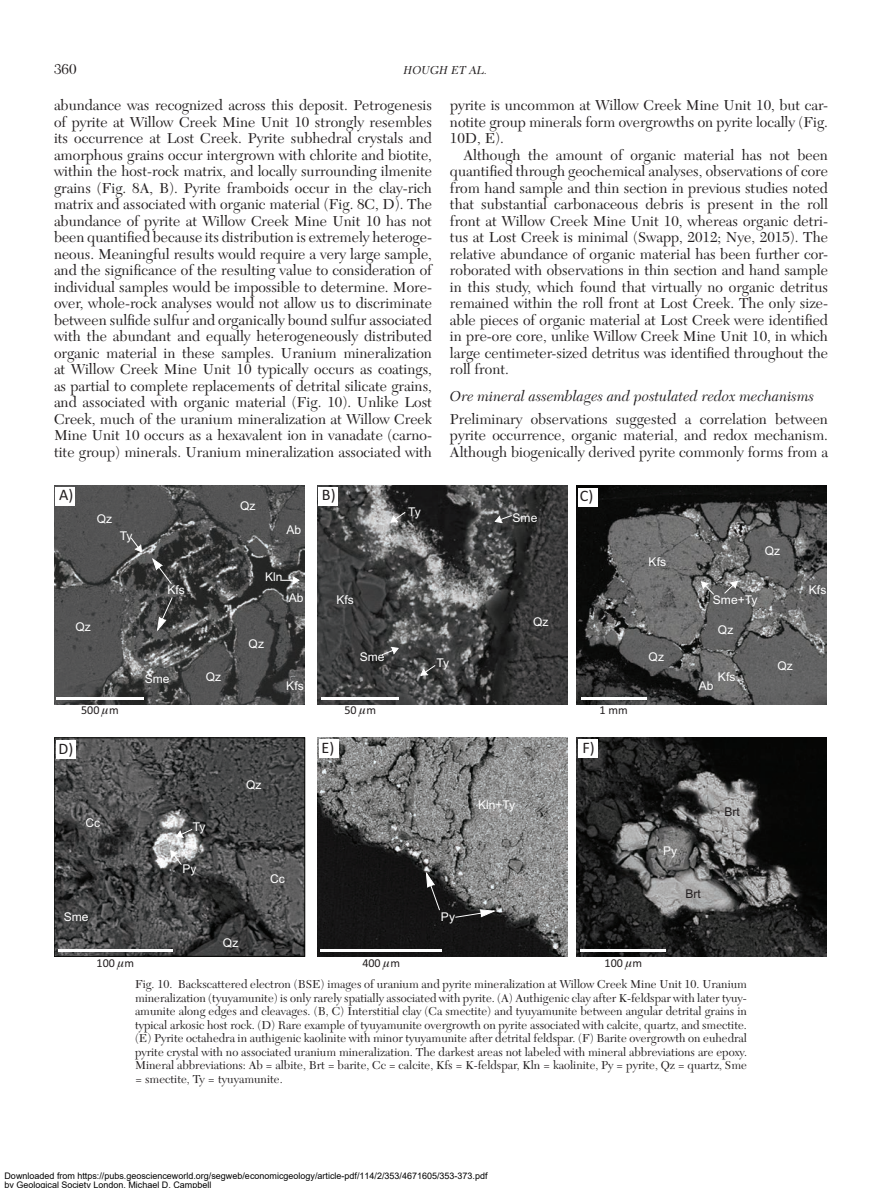
<style>
.page{position:relative;width:891px;height:1188px;background:#fff}
.page>*{position:absolute;margin:0;border:0;box-sizing:border-box;transform-origin:0 0}
.t1{font:16.05px "Calibri";color:#231f20}
.t2{font:15px/16.5px "New Caledonia LT Std";color:#231f20;text-align:justify}
.t3{font:italic 15px "New Caledonia LT Std";color:#231f20}
.t4{font:12px/13.5px "New Caledonia LT Std";color:#231f20;text-align:justify}
.t5{font:12px "Arial";color:#fff}
.t6{font:12px "Calibri";color:#231f20}
.t7{font:italic 12px "New Caledonia LT Std";color:#231f20}
.t8{font:12px "Arial";color:#231f20}
.t9{font:9px/9px "Arial";color:#000}
</style>
<div class="page">
<img style="left:54px;top:486px;width:251px;height:218px">
<svg style="left:130px;top:537px;width:13px;height:16px"></svg>
<svg style="left:157px;top:597px;width:16px;height:35px"></svg>
<svg style="left:152px;top:557px;width:20px;height:28px"></svg>
<svg style="left:281px;top:576px;width:19px;height:9px"></svg>
<hr style="left:56px;top:698px;width:88px;height:2px;background:#fff">
<div style="left:56px;top:487px;width:19px;height:18px;background:#fff"></div>
<img style="left:576px;top:738px;width:251px;height:218px">
<hr style="left:581px;top:949px;width:85px;height:3px;background:#fff">
<div style="left:579px;top:740px;width:19px;height:18px;background:#fff"></div>
<img style="left:576px;top:486px;width:251px;height:218px">
<svg style="left:701px;top:581px;width:14px;height:14px"></svg>
<svg style="left:724px;top:580px;width:14px;height:14px"></svg>
<hr style="left:581px;top:698px;width:66px;height:2px;background:#fff">
<div style="left:578px;top:488px;width:20px;height:18px;background:#fff"></div>
<img style="left:317px;top:738px;width:251px;height:218px">
<svg style="left:455px;top:909px;width:42px;height:9px"></svg>
<svg style="left:425px;top:871px;width:16px;height:40px"></svg>
<hr style="left:320px;top:949px;width:122px;height:3px;background:#fff">
<div style="left:319px;top:740px;width:20px;height:18px;background:#fff"></div>
<img style="left:56px;top:740px;width:247px;height:214px">
<svg style="left:175px;top:828px;width:18px;height:10px"></svg>
<svg style="left:170px;top:850px;width:12px;height:16px"></svg>
<hr style="left:58px;top:949px;width:115px;height:3px;background:#fff">
<div style="left:54px;top:738px;width:251px;height:218px;border:1px solid #040503"></div>
<div style="left:56px;top:740px;width:19px;height:19px;background:#fff"></div>
<img style="left:317px;top:486px;width:251px;height:218px">
<svg style="left:381px;top:647px;width:18px;height:9px"></svg>
<svg style="left:390px;top:511px;width:16px;height:12px"></svg>
<svg style="left:420px;top:664px;width:16px;height:12px"></svg>
<svg style="left:494px;top:515px;width:19px;height:9px"></svg>
<hr style="left:322px;top:698px;width:77px;height:2px;background:#fff">
<div style="left:318px;top:487px;width:20px;height:18px;background:#fff"></div>
<p class="t2" style="left:54px;top:61px;width:24px">360</p>
<p class="t7" style="left:403px;top:63px;width:86px">HOUGH ET AL.</p>
<p class="t2" style="left:54px;top:97px;width:380px">abundance was recognized across this deposit. Petrogenesis of pyrite at Willow Creek Mine Unit 10 strongly resembles its occurrence at Lost Creek. Pyrite subhedral crystals and amorphous grains occur intergrown with chlorite and biotite, within the host-rock matrix, and locally surrounding ilmenite grains (Fig. 8A, B). Pyrite framboids occur in the clay-rich matrix and associated with organic material (Fig. 8C, D). The abundance of pyrite at Willow Creek Mine Unit 10 has not been quantified because its distribution is extremely heteroge&shy;neous. Meaningful results would require a very large sample, and the significance of the resulting value to consideration of individual samples would be impossible to determine. More&shy;over, whole-rock analyses would not allow us to discriminate between sulfide sulfur and organically bound sulfur associated with the abundant and equally heterogeneously distributed organic material in these samples. Uranium mineralization at Willow Creek Mine Unit 10 typically occurs as coatings, as partial to complete replacements of detrital silicate grains, and associated with organic material (Fig. 10). Unlike Lost Creek, much of the uranium mineralization at Willow Creek Mine Unit 10 occurs as a hexavalent ion in vanadate (carno&shy;tite group) minerals. Uranium mineralization associated with</p>
<p class="t2" style="left:450px;top:97px;width:380px">pyrite is uncommon at Willow Creek Mine Unit 10, but car&shy;notite group minerals form overgrowths on pyrite locally (Fig.<br>10D, E).</p>
<p class="t2" style="left:450px;top:147px;width:380px;text-indent:14px">Although the amount of organic material has not been quantified through geochemical analyses, observations of core from hand sample and thin section in previous studies noted that substantial carbonaceous debris is present in the roll front at Willow Creek Mine Unit 10, whereas organic detri&shy;tus at Lost Creek is minimal (Swapp, 2012; Nye, 2015). The relative abundance of organic material has been further cor&shy;roborated with observations in thin section and hand sample in this study, which found that virtually no organic detritus remained within the roll front at Lost Creek. The only size&shy;able pieces of organic material at Lost Creek were identified in pre-ore core, unlike Willow Creek Mine Unit 10, in which large centimeter-sized detritus was identified throughout the roll front.</p>
<p class="t3" style="left:450px;top:388px;width:366px">Ore mineral assemblages and postulated redox mechanisms</p>
<p class="t2" style="left:450px;top:411px;width:380px">Preliminary observations suggested a correlation between pyrite occurrence, organic material, and redox mechanism.<br>Although biogenically derived pyrite commonly forms from a</p>
<p class="t1" style="left:59px;top:484px;width:16px">A)</p>
<p class="t5" style="left:97px;top:511px;width:17px">Qz</p>
<p class="t5" style="left:120px;top:528px;width:14px">Ty</p>
<p class="t5" style="left:240px;top:498px;width:17px">Qz</p>
<p class="t5" style="left:287px;top:521px;width:16px">Ab</p>
<p class="t1" style="left:322px;top:485px;width:15px">B)</p>
<p class="t5" style="left:408px;top:504px;width:14px">Ty</p>
<p class="t5" style="left:513px;top:509px;width:26px">Sme</p>
<p class="t1" style="left:580px;top:486px;width:15px">C)</p>
<p class="t5" style="left:649px;top:554px;width:19px">Kfs</p>
<p class="t5" style="left:765px;top:543px;width:17px">Qz</p>
<p class="t5" style="left:265px;top:569px;width:19px">Kln</p>
<p class="t5" style="left:168px;top:582px;width:19px">Kfs</p>
<p class="t5" style="left:289px;top:589px;width:16px">Ab</p>
<p class="t5" style="left:336px;top:592px;width:19px">Kfs</p>
<p class="t5" style="left:713px;top:592px;width:46px">Sme+Ty</p>
<p class="t5" style="left:75px;top:619px;width:17px">Qz</p>
<p class="t5" style="left:533px;top:614px;width:17px">Qz</p>
<p class="t5" style="left:718px;top:622px;width:17px">Qz</p>
<p class="t5" style="left:249px;top:636px;width:17px">Qz</p>
<p class="t5" style="left:145px;top:670px;width:26px">Sme</p>
<p class="t5" style="left:206px;top:668px;width:17px">Qz</p>
<p class="t5" style="left:286px;top:678px;width:19px">Kfs</p>
<p class="t5" style="left:360px;top:649px;width:26px">Sme</p>
<p class="t5" style="left:437px;top:655px;width:14px">Ty</p>
<p class="t5" style="left:649px;top:649px;width:17px">Qz</p>
<p class="t5" style="left:718px;top:668px;width:19px">Kfs</p>
<p class="t5" style="left:699px;top:678px;width:16px">Ab</p>
<p class="t5" style="left:778px;top:658px;width:17px">Qz</p>
<p class="t6" style="left:81px;top:703px;width:39px">500 m</p>
<p class="t6" style="left:345px;top:703px;width:33px">50 m</p>
<p class="t6" style="left:600px;top:702px;width:30px">1 mm</p>
<p class="t1" style="left:59px;top:739px;width:16px">D)</p>
<p class="t1" style="left:322px;top:738px;width:14px">E)</p>
<p class="t1" style="left:583px;top:738px;width:14px">F)</p>
<p class="t5" style="left:246px;top:777px;width:17px">Qz</p>
<p class="t5" style="left:86px;top:815px;width:16px">Cc</p>
<p class="t5" style="left:193px;top:818px;width:14px">Ty</p>
<p class="t5" style="left:478px;top:797px;width:39px">Kln+Ty</p>
<p class="t8" style="left:725px;top:804px;width:17px">Brt</p>
<p class="t5" style="left:663px;top:843px;width:16px">Py</p>
<p class="t5" style="left:183px;top:861px;width:16px">Py</p>
<p class="t5" style="left:270px;top:871px;width:16px">Cc</p>
<p class="t8" style="left:686px;top:886px;width:17px">Brt</p>
<p class="t5" style="left:64px;top:909px;width:26px">Sme</p>
<p class="t5" style="left:441px;top:909px;width:16px">Py</p>
<p class="t5" style="left:223px;top:935px;width:17px">Qz</p>
<p class="t6" style="left:97px;top:955px;width:39px">100 m</p>
<p class="t6" style="left:362px;top:955px;width:39px">400 m</p>
<p class="t6" style="left:605px;top:955px;width:39px">100 m</p>
<p class="t4" style="left:135px;top:978px;width:614px">Fig. 10. Backscattered electron (BSE) images of uranium and pyrite mineralization at Willow Creek Mine Unit 10. Uranium mineralization (tyuyamunite) is only rarely spatially associated with pyrite. (A) Authigenic clay after K-feldspar with later tyuy&shy;amunite along edges and cleavages. (B, C) Interstitial clay (Ca smectite) and tyuyamunite between angular detrital grains in typical arkosic host rock. (D) Rare example of tyuyamunite overgrowth on pyrite associated with calcite, quartz, and smectite. (E) Pyrite octahedra in authigenic kaolinite with minor tyuyamunite after detrital feldspar. (F) Barite overgrowth on euhedral pyrite crystal with no associated uranium mineralization. The darkest areas not labeled with mineral abbreviations are epoxy.<br>Mineral abbreviations: Ab = albite, Brt = barite, Cc = calcite, Kfs = K-feldspar, Kln = kaolinite, Py = pyrite, Qz = quartz, Sme = smectite, Ty = tyuyamunite.</p>
<p class="t5" style="left:809px;top:582px;width:19px">Kfs</p>
<p class="t9" style="left:4px;top:1172px;width:485px">Downloaded from https://pubs.geoscienceworld.org/segweb/economicgeology/article-pdf/114/2/353/4671605/353-373.pdf by Geological Society London Michael D. Campbell</p>
</div>
